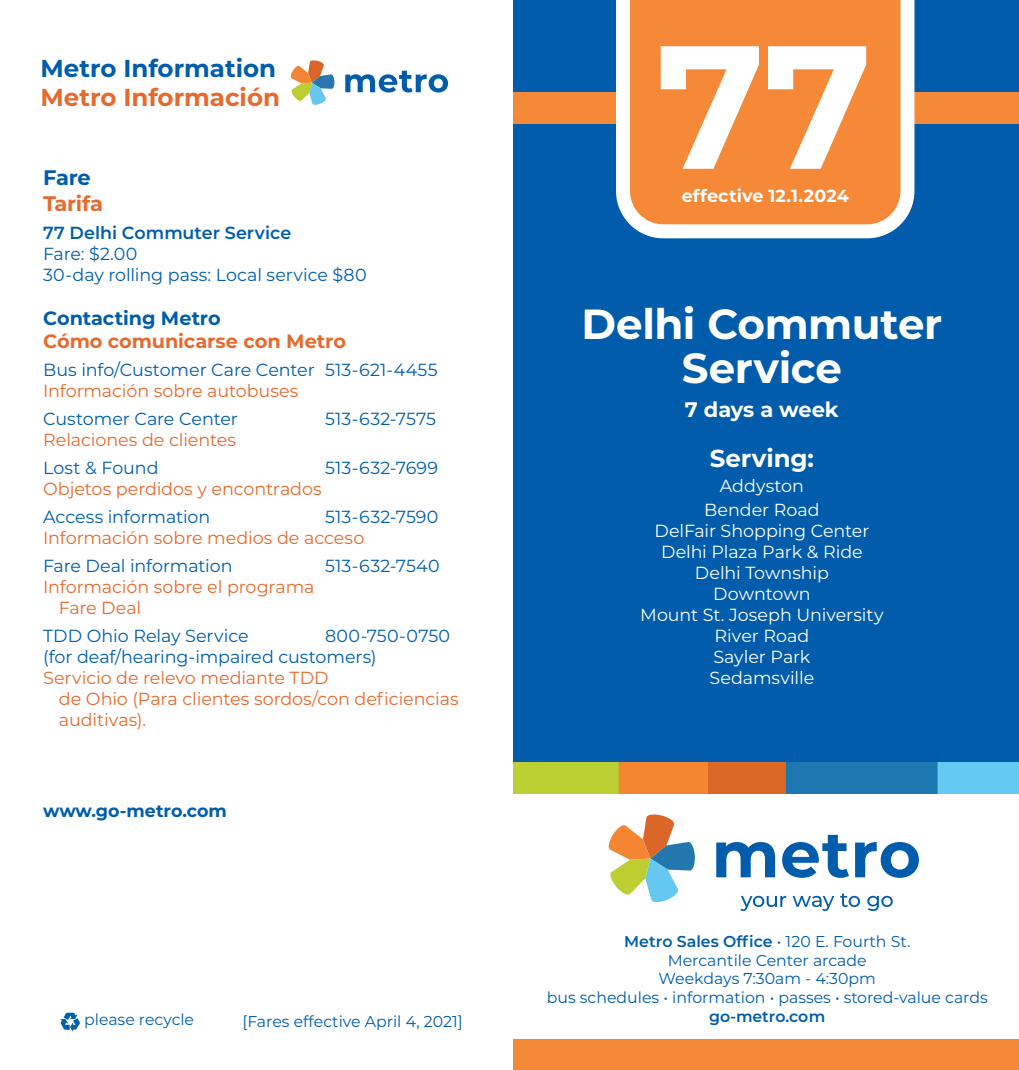
<style>
.page{position:relative;width:1019px;height:1070px;background:#fff}
.page>*{position:absolute;margin:0;border:0;box-sizing:border-box;transform-origin:0 0}
.t1{font:700 175px "Montserrat";color:#fff}
.t2{font:700 42px/43.8px "Montserrat";letter-spacing:-.01em;color:#fff;text-align:center}
.t3{font:700 24.5px "Montserrat";color:#015dab}
.t4{font:700 24.5px "Montserrat";color:#e66a2e}
.t5{font:700 24.5px "Montserrat";letter-spacing:-.005em;color:#fff}
.t6{font:700 21px "Montserrat";letter-spacing:-.005em;color:#fff}
.t7{font:700 21px "Montserrat";letter-spacing:-.01em;color:#e66a2e}
.t8{font:700 21px "Montserrat";color:#015dab}
.t9{font:700 19.25px "Montserrat";letter-spacing:-.005em;color:#e66a2e}
.t10{font:700 19.25px "Montserrat";letter-spacing:-.005em;color:#015dab}
.t11{font:17.5px "Montserrat";letter-spacing:-.005em;color:#015dab}
.t12{font:17.5px/21px "Montserrat";letter-spacing:-.005em;color:#e66a2e}
.t13{font:17.5px "Montserrat";letter-spacing:-.005em;color:#fff}
.t14{font:600 17.5px "Montserrat";color:#015dab}
.t15{font:700 17.5px "Montserrat";letter-spacing:.01em;color:#fff}
.t16{font:700 17.5px "Montserrat";color:#015dab}
.t17{font:17.5px "Montserrat";letter-spacing:.015em;color:#015dab}
.t18{font:15.75px/18.9px "Montserrat";color:#015dab;text-align:center}
.t19{font:15.75px "Montserrat";color:#0161aa}
.s1{font-weight:600}
</style>
<div class="page">
<div style="left:513px;top:0;width:505px;height:771px;background:#015dab"></div>
<div style="left:513px;top:92px;width:505px;height:31px;background:#f58937"></div>
<svg style="left:716px;top:842px;width:59px;height:35px"></svg>
<svg style="left:782px;top:834px;width:67px;height:43px"></svg>
<svg style="left:855px;top:842px;width:63px;height:35px"></svg>
<svg style="left:740px;top:895px;width:46px;height:16px"></svg>
<svg style="left:792px;top:895px;width:42px;height:16px"></svg>
<svg style="left:840px;top:893px;width:20px;height:14px"></svg>
<svg style="left:867px;top:895px;width:25px;height:16px"></svg>
<svg style="left:608px;top:814px;width:87px;height:88px"></svg>
<svg style="left:616px;top:0;width:298px;height:238px;background:#f39854"></svg>
<div style="left:513px;top:1039px;width:505px;height:30px;background:#f58937"></div>
<img style="left:513px;top:762px;width:505px;height:31px">
<svg style="left:60px;top:1012px;width:20px;height:19px"></svg>
<svg style="left:345px;top:71px;width:103px;height:21px"></svg>
<svg style="left:290px;top:60px;width:44px;height:45px"></svg>
<p class="t3" style="left:40px;top:50px;width:237px">Metro Information</p>
<p class="t4" style="left:40px;top:80px;width:241px">Metro Información</p>
<p class="t8" style="left:43px;top:163px;width:49px">Fare</p>
<p class="t7" style="left:43px;top:188px;width:62px">Tarifa</p>
<p class="t14" style="left:43px;top:220px;width:249px">77 Delhi Commuter Service</p>
<p class="t11" style="left:43px;top:241px;width:96px">Fare: $2.00</p>
<p class="t11" style="left:43px;top:262px;width:325px">30-day rolling pass: Local service $80</p>
<p class="t10" style="left:43px;top:304px;width:179px">Contacting Metro</p>
<p class="t9" style="left:43px;top:327px;width:304px">Cómo comunicarse con Metro</p>
<p class="t11" style="left:43px;top:357px;width:396px">Bus info/Customer Care Center 513-621-4455</p>
<p class="t12" style="left:43px;top:379px;width:257px">Información sobre autobuses</p>
<p class="t11" style="left:43px;top:406px;width:196px">Customer Care Center</p>
<p class="t11" style="left:325px;top:406px;width:112px">513-632-7575</p>
<p class="t12" style="left:43px;top:428px;width:194px">Relaciones de clientes</p>
<p class="t11" style="left:43px;top:455px;width:117px">Lost &amp; Found</p>
<p class="t11" style="left:325px;top:455px;width:114px">513-632-7699</p>
<p class="t12" style="left:43px;top:477px;width:280px">Objetos perdidos y encontrados</p>
<p class="t11" style="left:43px;top:504px;width:169px">Access information</p>
<p class="t11" style="left:325px;top:504px;width:115px">513-632-7590</p>
<p class="t12" style="left:43px;top:526px;width:323px">Información sobre medios de acceso</p>
<p class="t11" style="left:43px;top:553px;width:191px">Fare Deal information</p>
<p class="t17" style="left:325px;top:553px;width:116px">513-632-7540</p>
<p class="t12" style="left:43px;top:575px;width:273px">Información sobre el programa</p>
<p class="t12" style="left:59px;top:596px;width:84px">Fare Deal</p>
<p class="t11" style="left:43px;top:623px;width:207px">TDD Ohio Relay Service</p>
<p class="t11" style="left:325px;top:623px;width:127px">800-750-0750</p>
<p class="t11" style="left:43px;top:644px;width:335px">(for deaf/hearing-impaired customers)</p>
<p class="t12" style="left:43px;top:666px;width:287px">Servicio de relevo mediante TDD</p>
<p class="t12" style="left:59px;top:687px;width:401px">de Ohio (Para clientes sordos/con deficiencias auditivas).</p>
<p class="t16" style="left:43px;top:798px;width:185px">www.go-metro.com</p>
<p class="t19" style="left:84px;top:1008px;width:111px">please recycle</p>
<p class="t18" style="left:242px;top:1010px;width:222px">[Fares effective April 4, 2021]</p>
<p class="t1" style="left:656px;top:-20px;width:217px">77</p>
<p class="t15" style="left:681px;top:183px;width:169px">effective 12.1.2024</p>
<p class="t2" style="left:581px;top:300px;width:362px">Delhi Commuter<br>Service</p>
<p class="t6" style="left:685px;top:394px;width:155px">7 days a week</p>
<p class="t5" style="left:709px;top:441px;width:106px">Serving:</p>
<p class="t13" style="left:719px;top:473px;width:86px">Addyston</p>
<p class="t13" style="left:704px;top:498px;width:117px">Bender Road</p>
<p class="t13" style="left:654px;top:519px;width:217px">DelFair Shopping Center</p>
<p class="t13" style="left:661px;top:540px;width:203px">Delhi Plaza Park &amp; Ride</p>
<p class="t13" style="left:695px;top:561px;width:135px">Delhi Township</p>
<p class="t13" style="left:713px;top:582px;width:99px">Downtown</p>
<p class="t13" style="left:640px;top:603px;width:245px">Mount St. Joseph University</p>
<p class="t13" style="left:714px;top:624px;width:96px">River Road</p>
<p class="t13" style="left:713px;top:645px;width:99px">Sayler Park</p>
<p class="t13" style="left:709px;top:666px;width:106px">Sedamsville</p>
<p class="t18" style="left:547px;top:930px;width:442px"><span class="s1">Metro Sales Office</span> • 120 E. Fourth St.<br>Mercantile Center arcade<br>Weekdays 7:30am - 4:30pm<br>bus schedules • information • passes • stored-value cards <span class="s1">go-metro.com</span></p>
</div>
